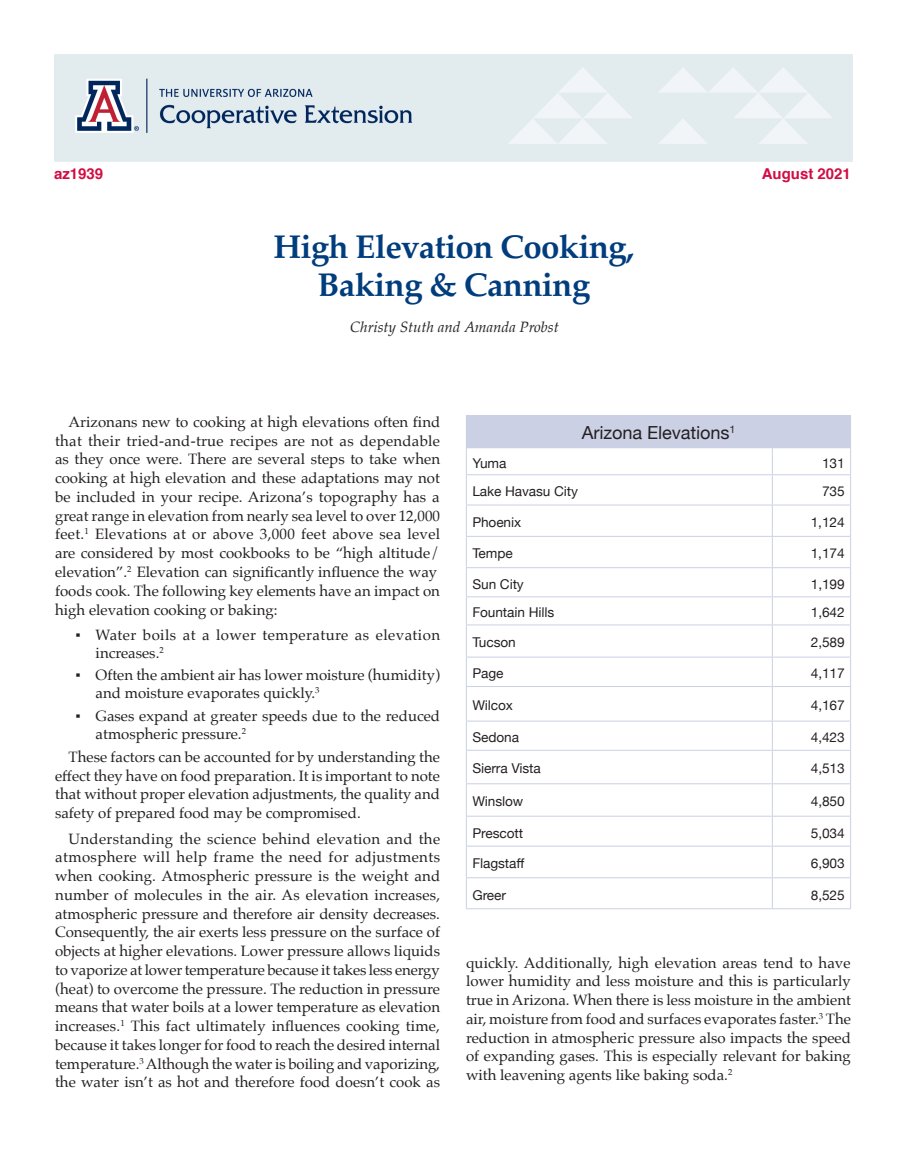
<style>
.page{position:relative;width:905px;height:1175px;background:#fff}
.page>*{position:absolute;margin:0;border:0;box-sizing:border-box;transform-origin:0 0}
.Headline{font:700 33px "Palatino";letter-spacing:-.02em;color:#013d7d}
.t1{font:18px "Helvetica Neue";color:#231f20}
.t2{font:15px/18.8px "Palatino";color:#231f20}
.t3{font:15px/18px "Palatino";letter-spacing:.03em;color:#231f20}
.t4{font:italic 15px "Palatino";color:#231f20}
.t5{font:700 15px "Helvetica";color:#d20d44}
.t6{font:13.5px "Helvetica Neue";letter-spacing:-.02em;color:#231f20}
</style>
<div class="page">
<img style="left:54px;top:54px;width:798px;height:107px">
<div style="left:466px;top:416px;width:384px;height:32px;background:#cbd0e4"></div>
<hr style="left:466px;top:415px;width:306px;height:1px;background:#cbd0e4">
<hr style="left:772px;top:415px;width:78px;height:1px;background:#cbd0e4">
<hr style="left:850px;top:416px;width:1px;height:31px;background:#cbd0e4">
<hr style="left:466px;top:474px;width:306px;height:1px;background:#cbd0e4">
<svg style="left:466px;top:448px;width:1px;height:56px"></svg>
<hr style="left:772px;top:474px;width:78px;height:1px;background:#cbd0e4">
<svg style="left:772px;top:448px;width:1px;height:56px"></svg>
<svg style="left:850px;top:448px;width:1px;height:56px"></svg>
<hr style="left:466px;top:504px;width:306px;height:1px;background:#cbd0e4">
<hr style="left:466px;top:505px;width:1px;height:31px;background:#cbd0e4">
<hr style="left:772px;top:504px;width:78px;height:1px;background:#cbd0e4">
<hr style="left:772px;top:505px;width:1px;height:31px;background:#cbd0e4">
<hr style="left:850px;top:505px;width:1px;height:31px;background:#cbd0e4">
<hr style="left:466px;top:536px;width:306px;height:1px;background:#cbd0e4">
<hr style="left:466px;top:537px;width:1px;height:30px;background:#cbd0e4">
<hr style="left:772px;top:536px;width:78px;height:1px;background:#cbd0e4">
<hr style="left:772px;top:537px;width:1px;height:30px;background:#cbd0e4">
<hr style="left:850px;top:537px;width:1px;height:30px;background:#cbd0e4">
<hr style="left:466px;top:567px;width:306px;height:1px;background:#cbd0e4">
<hr style="left:772px;top:567px;width:78px;height:1px;background:#cbd0e4">
<hr style="left:466px;top:596px;width:306px;height:1px;background:#cbd0e4">
<svg style="left:466px;top:568px;width:1px;height:56px"></svg>
<hr style="left:772px;top:596px;width:78px;height:1px;background:#cbd0e4">
<svg style="left:772px;top:568px;width:1px;height:56px"></svg>
<svg style="left:850px;top:568px;width:1px;height:56px"></svg>
<hr style="left:466px;top:624px;width:306px;height:1px;background:#cbd0e4">
<hr style="left:466px;top:625px;width:1px;height:31px;background:#cbd0e4">
<hr style="left:772px;top:624px;width:78px;height:1px;background:#cbd0e4">
<hr style="left:772px;top:625px;width:1px;height:31px;background:#cbd0e4">
<hr style="left:850px;top:625px;width:1px;height:31px;background:#cbd0e4">
<hr style="left:466px;top:656px;width:306px;height:1px;background:#cbd0e4">
<svg style="left:466px;top:657px;width:1px;height:29px"></svg>
<hr style="left:772px;top:656px;width:78px;height:1px;background:#cbd0e4">
<svg style="left:772px;top:657px;width:1px;height:29px"></svg>
<svg style="left:850px;top:657px;width:1px;height:29px"></svg>
<hr style="left:466px;top:686px;width:306px;height:1px;background:#cbd0e4">
<hr style="left:466px;top:687px;width:1px;height:33px;background:#cbd0e4">
<hr style="left:772px;top:686px;width:78px;height:1px;background:#cbd0e4">
<hr style="left:772px;top:687px;width:1px;height:33px;background:#cbd0e4">
<hr style="left:850px;top:687px;width:1px;height:33px;background:#cbd0e4">
<hr style="left:466px;top:720px;width:306px;height:1px;background:#cbd0e4">
<svg style="left:466px;top:721px;width:1px;height:29px"></svg>
<hr style="left:772px;top:720px;width:78px;height:1px;background:#cbd0e4">
<svg style="left:772px;top:721px;width:1px;height:29px"></svg>
<svg style="left:850px;top:721px;width:1px;height:29px"></svg>
<hr style="left:466px;top:750px;width:306px;height:1px;background:#cbd0e4">
<hr style="left:466px;top:750px;width:1px;height:33px;background:#cbd0e4">
<hr style="left:772px;top:750px;width:78px;height:1px;background:#cbd0e4">
<hr style="left:772px;top:750px;width:1px;height:33px;background:#cbd0e4">
<hr style="left:850px;top:750px;width:1px;height:33px;background:#cbd0e4">
<hr style="left:466px;top:783px;width:306px;height:1px;background:#cbd0e4">
<hr style="left:466px;top:784px;width:1px;height:31px;background:#cbd0e4">
<hr style="left:772px;top:783px;width:78px;height:1px;background:#cbd0e4">
<hr style="left:772px;top:784px;width:1px;height:31px;background:#cbd0e4">
<hr style="left:850px;top:784px;width:1px;height:31px;background:#cbd0e4">
<hr style="left:466px;top:815px;width:306px;height:1px;background:#cbd0e4">
<svg style="left:466px;top:816px;width:1px;height:29px"></svg>
<hr style="left:772px;top:815px;width:78px;height:1px;background:#cbd0e4">
<svg style="left:772px;top:816px;width:1px;height:29px"></svg>
<svg style="left:850px;top:816px;width:1px;height:29px"></svg>
<hr style="left:466px;top:845px;width:306px;height:1px;background:#cbd0e4">
<hr style="left:466px;top:846px;width:1px;height:31px;background:#cbd0e4">
<hr style="left:772px;top:845px;width:78px;height:1px;background:#cbd0e4">
<hr style="left:772px;top:846px;width:1px;height:31px;background:#cbd0e4">
<hr style="left:850px;top:846px;width:1px;height:31px;background:#cbd0e4">
<hr style="left:466px;top:877px;width:306px;height:1px;background:#cbd0e4">
<hr style="left:466px;top:878px;width:1px;height:30px;background:#cbd0e4">
<hr style="left:772px;top:877px;width:78px;height:1px;background:#cbd0e4">
<hr style="left:772px;top:878px;width:1px;height:30px;background:#cbd0e4">
<hr style="left:850px;top:878px;width:1px;height:30px;background:#cbd0e4">
<hr style="left:466px;top:908px;width:306px;height:1px;background:#cbd0e4">
<hr style="left:772px;top:908px;width:78px;height:1px;background:#cbd0e4">
<p class="t5" style="left:54px;top:162px;width:51px">az1939</p>
<p class="t5" style="left:761px;top:162px;width:91px">August 2021</p>
<p class="Headline" style="left:273px;top:219px;width:362px">High Elevation Cooking,</p>
<p class="Headline" style="left:317px;top:256px;width:274px">Baking &amp; Canning</p>
<p class="t4" style="left:350px;top:314px;width:210px">Christy Stuth and Amanda Probst</p>
<p class="t2" style="left:55px;top:412px;width:386px;text-indent:14px">Arizonans new to cooking at high elevations often find that their tried-and-true recipes are not as dependable as they once were. There are several steps to take when cooking at high elevation and these adaptations may not be included in your recipe. Arizona’s topography has a great range in elevation from nearly sea level to over 12,000 feet.<sup>1</sup> Elevations at or above 3,000 feet above sea level are considered by most cookbooks to be “high altitude/ elevation”.<sup>2</sup> Elevation can significantly influence the way foods cook. The following key elements have an impact on high elevation cooking or baking:</p>
<p class="t3" style="left:96px;top:626px;width:346px;text-indent:-20px">▪ Water boils at a lower temperature as elevation increases.<sup>2</sup></p>
<p class="t2" style="left:96px;top:666px;width:346px;line-height:18px;text-indent:-20px">▪ Often the ambient air has lower moisture (humidity) and moisture evaporates quickly.<sup>3</sup></p>
<p class="t2" style="left:96px;top:706px;width:346px;line-height:18px;text-indent:-20px">▪ Gases expand at greater speeds due to the reduced atmospheric pressure.<sup>2</sup></p>
<p class="t2" style="left:55px;top:747px;width:386px;text-align:justify;text-indent:14px">These factors can be accounted for by understanding the effect they have on food preparation. It is important to note that without proper elevation adjustments, the quality and safety of prepared food may be compromised.</p>
<p class="t2" style="left:55px;top:829px;width:386px;text-align:justify;text-indent:14px">Understanding the science behind elevation and the atmosphere will help frame the need for adjustments when cooking. Atmospheric pressure is the weight and number of molecules in the air. As elevation increases, atmospheric pressure and therefore air density decreases.<br>Consequently, the air exerts less pressure on the surface of objects at higher elevations. Lower pressure allows liquids to vaporize at lower temperature because it takes less energy (heat) to overcome the pressure. The reduction in pressure means that water boils at a lower temperature as elevation increases.<sup>1</sup> This fact ultimately influences cooking time, because it takes longer for food to reach the desired internal temperature.<sup>3</sup> Although the water is boiling and vaporizing, the water isn’t as hot and therefore food doesn’t cook as</p>
<p class="t1" style="left:581px;top:419px;width:155px">Arizona Elevations<sup>1</sup></p>
<p class="t6" style="left:472px;top:453px;width:36px">Yuma</p>
<p class="t6" style="left:822px;top:453px;width:24px">131</p>
<p class="t6" style="left:472px;top:482px;width:107px">Lake Havasu City</p>
<p class="t6" style="left:822px;top:482px;width:24px">735</p>
<p class="t6" style="left:472px;top:512px;width:51px">Phoenix</p>
<p class="t6" style="left:810px;top:512px;width:36px">1,124</p>
<p class="t6" style="left:472px;top:544px;width:42px">Tempe</p>
<p class="t6" style="left:810px;top:544px;width:36px">1,174</p>
<p class="t6" style="left:472px;top:574px;width:53px">Sun City</p>
<p class="t6" style="left:810px;top:574px;width:36px">1,199</p>
<p class="t6" style="left:472px;top:603px;width:84px">Fountain Hills</p>
<p class="t6" style="left:810px;top:603px;width:36px">1,642</p>
<p class="t6" style="left:472px;top:633px;width:45px">Tucson</p>
<p class="t6" style="left:810px;top:633px;width:36px">2,589</p>
<p class="t6" style="left:472px;top:663px;width:33px">Page</p>
<p class="t6" style="left:810px;top:663px;width:36px">4,117</p>
<p class="t6" style="left:472px;top:695px;width:42px">Wilcox</p>
<p class="t6" style="left:810px;top:695px;width:36px">4,167</p>
<p class="t6" style="left:472px;top:727px;width:48px">Sedona</p>
<p class="t6" style="left:810px;top:727px;width:36px">4,423</p>
<p class="t6" style="left:472px;top:759px;width:70px">Sierra Vista</p>
<p class="t6" style="left:810px;top:759px;width:36px">4,513</p>
<p class="t6" style="left:472px;top:792px;width:53px">Winslow</p>
<p class="t6" style="left:810px;top:792px;width:36px">4,850</p>
<p class="t6" style="left:472px;top:823px;width:52px">Prescott</p>
<p class="t6" style="left:810px;top:823px;width:36px">5,034</p>
<p class="t6" style="left:472px;top:854px;width:54px">Flagstaff</p>
<p class="t6" style="left:810px;top:854px;width:36px">6,903</p>
<p class="t6" style="left:472px;top:885px;width:35px">Greer</p>
<p class="t6" style="left:810px;top:885px;width:36px">8,525</p>
<p class="t2" style="left:466px;top:953px;width:386px;text-align:justify">quickly. Additionally, high elevation areas tend to have lower humidity and less moisture and this is particularly true in Arizona. When there is less moisture in the ambient air, moisture from food and surfaces evaporates faster.<sup>3</sup> The reduction in atmospheric pressure also impacts the speed of expanding gases. This is especially relevant for baking with leavening agents like baking soda.<sup>2</sup></p>
</div>
